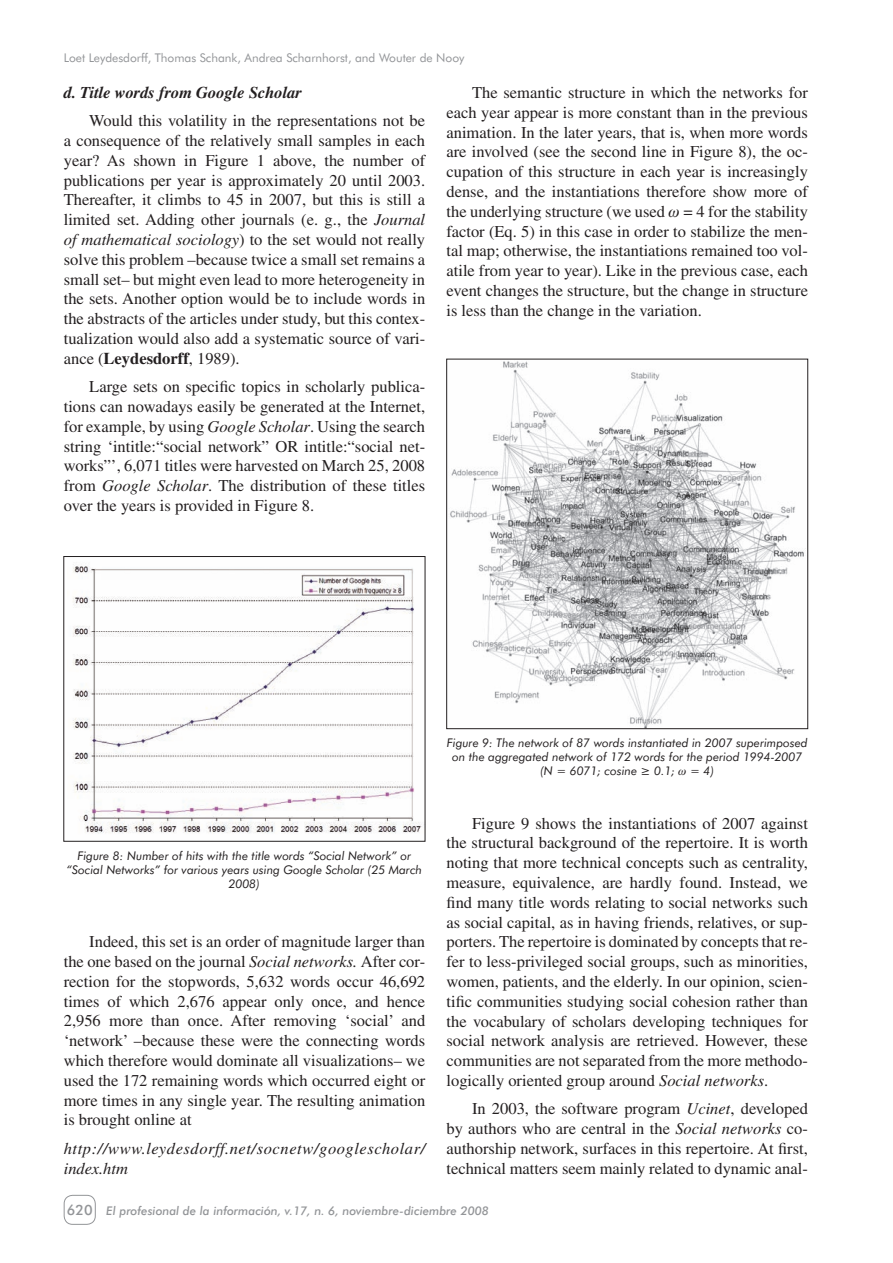
<style>
.page{position:relative;width:893px;height:1263px;background:#fff}
.page>*{position:absolute;margin:0;border:0;box-sizing:border-box;transform-origin:0 0}
.t1{font:16.5px/19.8px "Times";color:#231f20;text-align:justify}
.t2{font:italic 16.5px/19.8px "Times";letter-spacing:.035em;color:#231f20}
.t3{font:italic 700 16.5px "Times";color:#231f20}
.t4{font:500 14.25px "Futura BT";color:#939598}
.t5{font:italic 12px/14.4px "Futura BT";color:#231f20;text-align:center}
.t6{font:12px "Futura BT";color:#939598}
.t7{font:italic 500 12px "Futura BT";color:#939598}
.s1{font-style:italic}
.s2{font-weight:700}
</style>
<div class="page">
<div style="left:64px;top:1195px;width:32px;height:30px;border:1px solid #939598;border-radius:9px"></div>
<img style="left:73px;top:564px;width:349px;height:270px">
<img style="left:301px;top:574px;width:103px;height:22px">
<img style="left:450px;top:361px;width:354px;height:366px">
<div style="left:446px;top:359px;width:362px;height:370px;border:1px solid #231f20"></div>
<p class="t6" style="left:64px;top:51px;width:402px">Loet Leydesdorff, Thomas Schank, Andrea Scharnhorst, and Wouter de Nooy</p>
<p class="t3" style="left:64px;top:83px;width:240px">d. Title words from Google Scholar</p>
<p class="t1" style="left:64px;top:111px;width:363px;text-indent:26px">Would this volatility in the representations not be a consequence of the relatively small samples in each year? As shown in Figure 1 above, the number of publications per year is approximately 20 until 2003.<br>Thereafter, it climbs to 45 in 2007, but this is still a limited set. Adding other journals (e. g., the <span class="s1">Journal of mathematical sociology</span>) to the set would not really solve this problem –because twice a small set remains a small set– but might even lead to more heterogeneity in the sets. Another option would be to include words in the abstracts of the articles under study, but this contex&shy;tualization would also add a systematic source of vari&shy;ance (<span class="s2">Leydesdorff</span>, 1989).</p>
<p class="t1" style="left:64px;top:377px;width:363px;text-indent:26px">Large sets on specific topics in scholarly publica&shy;tions can nowadays easily be generated at the Internet, for example, by using <span class="s1">Google Scholar</span>. Using the search string ‘intitle:“social network” OR intitle:“social net&shy;works”’, 6,071 titles were harvested on March 25, 2008 from <span class="s1">Google Scholar</span>. The distribution of these titles over the years is provided in Figure 8.</p>
<p class="t1" style="left:446px;top:82px;width:363px;text-indent:26px">The semantic structure in which the networks for each year appear is more constant than in the previous animation. In the later years, that is, when more words are involved (see the second line in Figure 8), the oc&shy;cupation of this structure in each year is increasingly dense, and the instantiations therefore show more of the underlying structure (we used = 4 for the stability factor (Eq. 5) in this case in order to stabilize the men&shy;tal map; otherwise, the instantiations remained too vol&shy;atile from year to year). Like in the previous case, each event changes the structure, but the change in structure is less than the change in the variation.</p>
<p class="t5" style="left:67px;top:848px;width:357px">Figure 8: Number of hits with the title words “Social Network” or “Social Networks” for various years using Google Scholar (25 March<br>2008)</p>
<p class="t1" style="left:64px;top:932px;width:363px;text-indent:26px">Indeed, this set is an order of magnitude larger than the one based on the journal <span class="s1">Social networks.</span> After cor&shy;rection for the stopwords, 5,632 words occur 46,692 times of which 2,676 appear only once, and hence 2,956 more than once. After removing ‘social’ and ‘network’ –because these were the connecting words which therefore would dominate all visualizations– we used the 172 remaining words which occurred eight or more times in any single year. The resulting animation is brought online at</p>
<p class="t2" style="left:64px;top:1138px;width:363px">http://www.leydesdorff.net/socnetw/googlescholar/ index.htm</p>
<p class="t5" style="left:447px;top:735px;width:362px">Figure 9: The network of 87 words instantiated in 2007 superimposed</p>
<p class="t5" style="left:452px;top:749px;width:352px">on the aggregated network of 172 words for the period 1994-2007</p>
<p class="t5" style="left:540px;top:764px;width:137px">(N = 6071; cosine ≥ 0.1;</p>
<p class="t5" style="left:690px;top:764px;width:26px">= 4)</p>
<p class="t1" style="left:446px;top:813px;width:363px;text-indent:26px">Figure 9 shows the instantiations of 2007 against the structural background of the repertoire. It is worth noting that more technical concepts such as centrality, measure, equivalence, are hardly found. Instead, we find many title words relating to social networks such as social capital, as in having friends, relatives, or sup&shy;porters. The repertoire is dominated by concepts that re&shy;fer to less-privileged social groups, such as minorities, women, patients, and the elderly. In our opinion, scien&shy;tific communities studying social cohesion rather than the vocabulary of scholars developing techniques for social network analysis are retrieved. However, these communities are not separated from the more methodo&shy;logically oriented group around <span class="s1">Social networks</span>.</p>
<p class="t1" style="left:446px;top:1099px;width:363px;text-indent:26px">In 2003, the software program <span class="s1">Ucinet</span>, developed by authors who are central in the <span class="s1">Social networks</span> co&shy;authorship network, surfaces in this repertoire. At first, technical matters seem mainly related to dynamic anal-</p>
<p class="t4" style="left:67px;top:1201px;width:27px">620</p>
<p class="t7" style="left:106px;top:1203px;width:384px">El profesional de la información, v.17, n. 6, noviembre-diciembre 2008</p>
</div>
